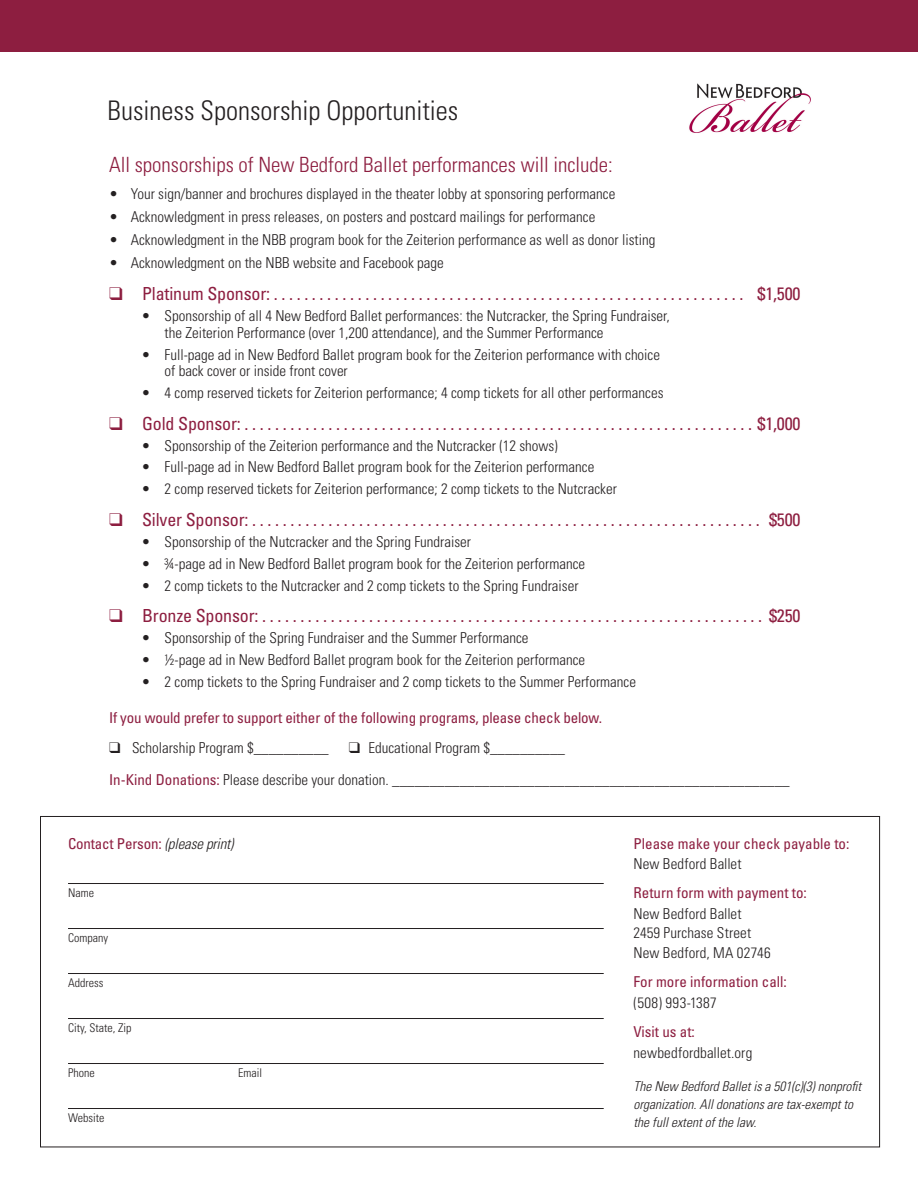
<style>
.page{position:relative;width:918px;height:1188px;background:#fff}
.page>*{position:absolute;margin:0;border:0;box-sizing:border-box;transform-origin:0 0}
.t1{font:300 condensed 27px "Univers";color:#242021}
.t2{font:300 condensed 21px "Univers";color:#8d1e40}
.t3{font:condensed 18px "Univers";letter-spacing:-.01em;color:#8d1e40}
.t4{font:300 condensed 15px/16.5px "Univers";color:#242021}
.t5{font:condensed 15px "Univers";color:#8d1e40}
.t6{font:300 condensed 15px "Univers";letter-spacing:.025em;color:#242021}
.t7{font:italic 300 condensed 13.5px/18px "Univers";color:#242021}
.t8{font:300 condensed 12px "Univers";color:#231f20}
.s1{font-weight:400;color:#8d1e40}
.s2{font-weight:300;font-style:italic;color:#231f20}
</style>
<div class="page">
<div style="left:0;top:0;width:918px;height:52px;background:#8d1e40"></div>
<img style="left:689px;top:83px;width:122px;height:50px">
<hr style="left:68px;top:883px;width:536px;height:1px;background:#231f20">
<hr style="left:68px;top:928px;width:536px;height:1px;background:#231f20">
<hr style="left:68px;top:973px;width:536px;height:1px;background:#231f20">
<hr style="left:68px;top:1018px;width:536px;height:1px;background:#231f20">
<hr style="left:68px;top:1063px;width:536px;height:1px;background:#231f20">
<hr style="left:68px;top:1108px;width:536px;height:1px;background:#231f20">
<h1 class="t1" style="left:108px;top:94px;width:352px">Business Sponsorship Opportunities</h1>
<h2 class="t2" style="left:109px;top:152px;width:505px">All sponsorships of New Bedford Ballet performances will include:</h2>
<p class="t4" style="left:109px;top:185px;width:508px">• Your sign/banner and brochures displayed in the theater lobby at sponsoring performance</p>
<p class="t4" style="left:109px;top:208px;width:488px">• Acknowledgment in press releases, on posters and postcard mailings for performance</p>
<p class="t4" style="left:109px;top:231px;width:548px">• Acknowledgment in the NBB program book for the Zeiterion performance as well as donor listing</p>
<p class="t4" style="left:109px;top:254px;width:336px">• Acknowledgment on the NBB website and Facebook page</p>
<p class="t3" style="left:109px;top:283px;width:693px">❑ Platinum Sponsor: . . . . . . . . . . . . . . . . . . . . . . . . . . . . . . . . . . . . . . . . . . . . . . . . . . . . . . . . . . . . . . $1,500</p>
<p class="t4" style="left:165px;top:308px;width:507px;text-indent:-23px">• Sponsorship of all 4 New Bedford Ballet performances: the Nutcracker, the Spring Fundraiser, the Zeiterion Performance (over 1,200 attendance), and the Summer Performance</p>
<p class="t4" style="left:165px;top:346px;width:497px;text-indent:-23px">• Full-page ad in New Bedford Ballet program book for the Zeiterion performance with choice of back cover or inside front cover</p>
<p class="t4" style="left:141px;top:385px;width:524px">• 4 comp reserved tickets for Zeiterion performance; 4 comp tickets for all other performances</p>
<p class="t3" style="left:109px;top:412px;width:693px">❑ Gold Sponsor: . . . . . . . . . . . . . . . . . . . . . . . . . . . . . . . . . . . . . . . . . . . . . . . . . . . . . . . . . . . . . . . . . . . $1,000</p>
<p class="t4" style="left:141px;top:437px;width:418px">• Sponsorship of the Zeiterion performance and the Nutcracker (12 shows)</p>
<p class="t4" style="left:141px;top:459px;width:454px">• Full-page ad in New Bedford Ballet program book for the Zeiterion performance</p>
<p class="t4" style="left:141px;top:481px;width:477px">• 2 comp reserved tickets for Zeiterion performance; 2 comp tickets to the Nutcracker</p>
<p class="t3" style="left:109px;top:508px;width:693px">❑ Silver Sponsor: . . . . . . . . . . . . . . . . . . . . . . . . . . . . . . . . . . . . . . . . . . . . . . . . . . . . . . . . . . . . . . . . . . . $500</p>
<p class="t4" style="left:141px;top:533px;width:331px">• Sponsorship of the Nutcracker and the Spring Fundraiser</p>
<p class="t4" style="left:141px;top:555px;width:445px">• ¾-page ad in New Bedford Ballet program book for the Zeiterion performance</p>
<p class="t4" style="left:141px;top:577px;width:439px">• 2 comp tickets to the Nutcracker and 2 comp tickets to the Spring Fundraiser</p>
<p class="t3" style="left:109px;top:604px;width:693px">❑ Bronze Sponsor: . . . . . . . . . . . . . . . . . . . . . . . . . . . . . . . . . . . . . . . . . . . . . . . . . . . . . . . . . . . . . . . . . . $250</p>
<p class="t4" style="left:141px;top:630px;width:389px">• Sponsorship of the Spring Fundraiser and the Summer Performance</p>
<p class="t4" style="left:141px;top:651px;width:445px">• ½-page ad in New Bedford Ballet program book for the Zeiterion performance</p>
<p class="t4" style="left:141px;top:673px;width:496px">• 2 comp tickets to the Spring Fundraiser and 2 comp tickets to the Summer Performance</p>
<p class="t5" style="left:109px;top:708px;width:494px">If you would prefer to support either of the following programs, please check below.</p>
<p class="t4" style="left:109px;top:740px;width:221px">❑ Scholarship Program $__________</p>
<p class="t4" style="left:109px;top:732px;width:682px;line-height:31.7px;text-indent:240px">❑ Educational Program $__________<br><span class="s1">In-Kind Donations:</span> Please describe your donation. _____________________________________________________</p>
<p class="t5" style="left:68px;top:834px;width:167px">Contact Person: <span class="s2">(please print)</span></p>
<p class="t5" style="left:634px;top:834px;width:217px">Please make your check payable to:</p>
<p class="t4" style="left:634px;top:856px;width:110px">New Bedford Ballet</p>
<p class="t5" style="left:634px;top:884px;width:175px">Return form with payment to:</p>
<p class="t4" style="left:634px;top:904px;width:139px;line-height:19.5px">New Bedford Ballet<br>2459 Purchase Street<br>New Bedford, MA 02746</p>
<p class="t5" style="left:634px;top:972px;width:155px">For more information call:</p>
<p class="t6" style="left:634px;top:993px;width:85px">(508) 993-1387</p>
<p class="t5" style="left:634px;top:1022px;width:63px">Visit us at:</p>
<p class="t4" style="left:634px;top:1044px;width:120px">newbedfordballet.org</p>
<p class="t7" style="left:634px;top:1077px;width:229px">The New Bedford Ballet is a 501(c)(3) nonprofit organization. All donations are tax-exempt to the full extent of the law.</p>
<p class="t8" style="left:68px;top:885px;width:27px">Name</p>
<p class="t8" style="left:68px;top:930px;width:41px">Company</p>
<p class="t8" style="left:68px;top:975px;width:37px">Address</p>
<p class="t8" style="left:68px;top:1020px;width:65px">City, State, Zip</p>
<p class="t8" style="left:68px;top:1065px;width:28px">Phone</p>
<p class="t8" style="left:238px;top:1065px;width:25px">Email</p>
<p class="t8" style="left:68px;top:1110px;width:38px">Website</p>
</div>
